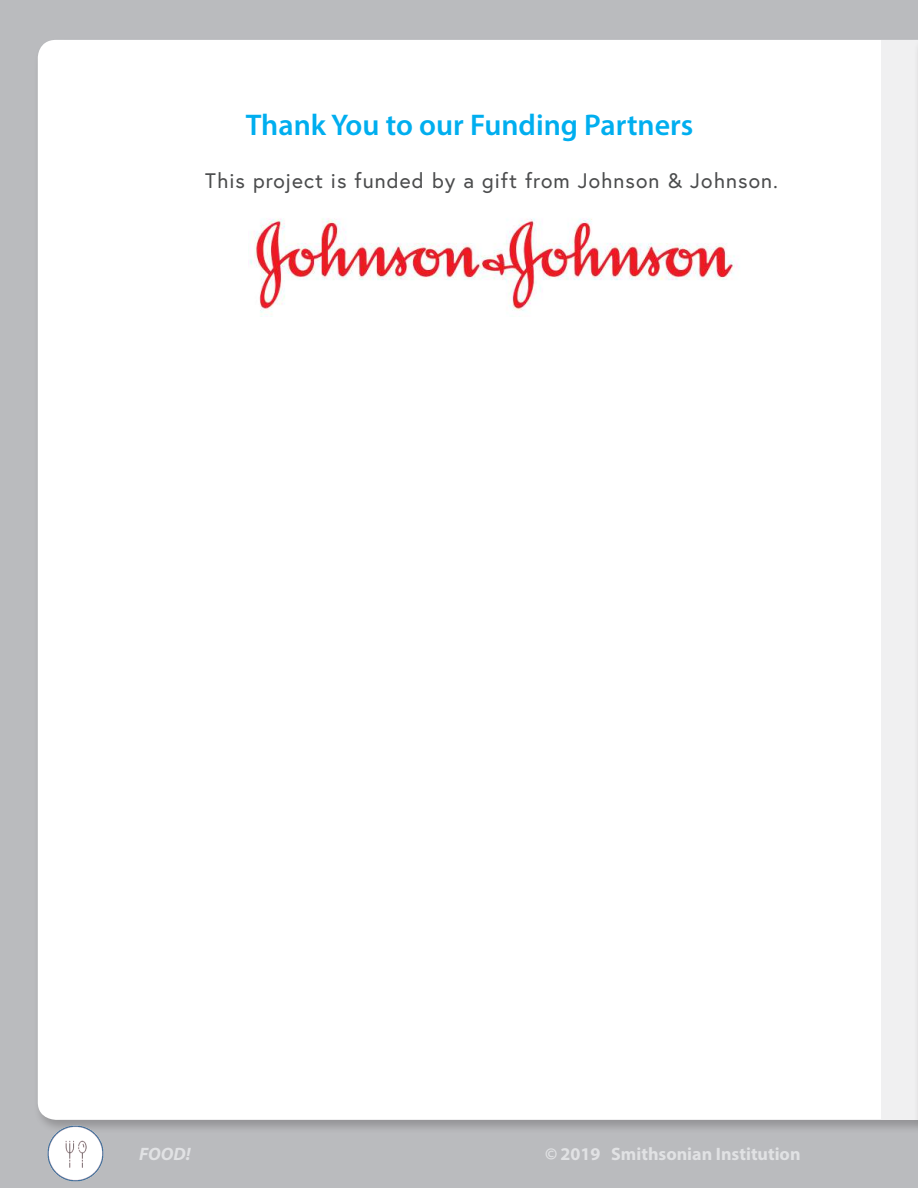
<style>
.page{position:relative;width:918px;height:1188px;background:#babbbe}
.page>*{position:absolute;margin:0;border:0;box-sizing:border-box;transform-origin:0 0}
.t1{font:600 30px "Myriad Pro";color:#00aeef}
.t2{font:21px "Europa";letter-spacing:.05em;color:#4b4c4d}
.t3{font:700 18px "Myriad Pro";color:#e1e2e4}
.t4{font:italic 700 18px "Myriad Pro";color:#e1e2e4}
.s1{font-style:italic}
</style>
<div class="page">
<div style="left:38px;top:40px;width:844px;height:1080px;background:#fff"></div>
<div style="left:882px;top:40px;width:36px;height:1080px;background:#f0f0f1"></div>
<div style="left:913px;top:37px;width:5px;height:1097px;background:#ececed"></div>
<hr style="left:917px;top:40px;width:1px;height:1080px;background:#f0f0f1">
<img style="left:43px;top:1120px;width:74px;height:62px">
<img style="left:249px;top:214px;width:492px;height:103px">
<h1 class="t1" style="left:246px;top:106px;width:449px">Thank You to our Funding Partners</h1>
<p class="t2" style="left:205px;top:167px;width:574px">This project is funded by a gift from Johnson &amp; Johnson.</p>
<p class="t4" style="left:139px;top:1142px;width:53px">FOOD!</p>
<p class="t3" style="left:545px;top:1142px;width:257px"><span class="s1">©</span> 2019 Smithsonian Institution</p>
</div>
